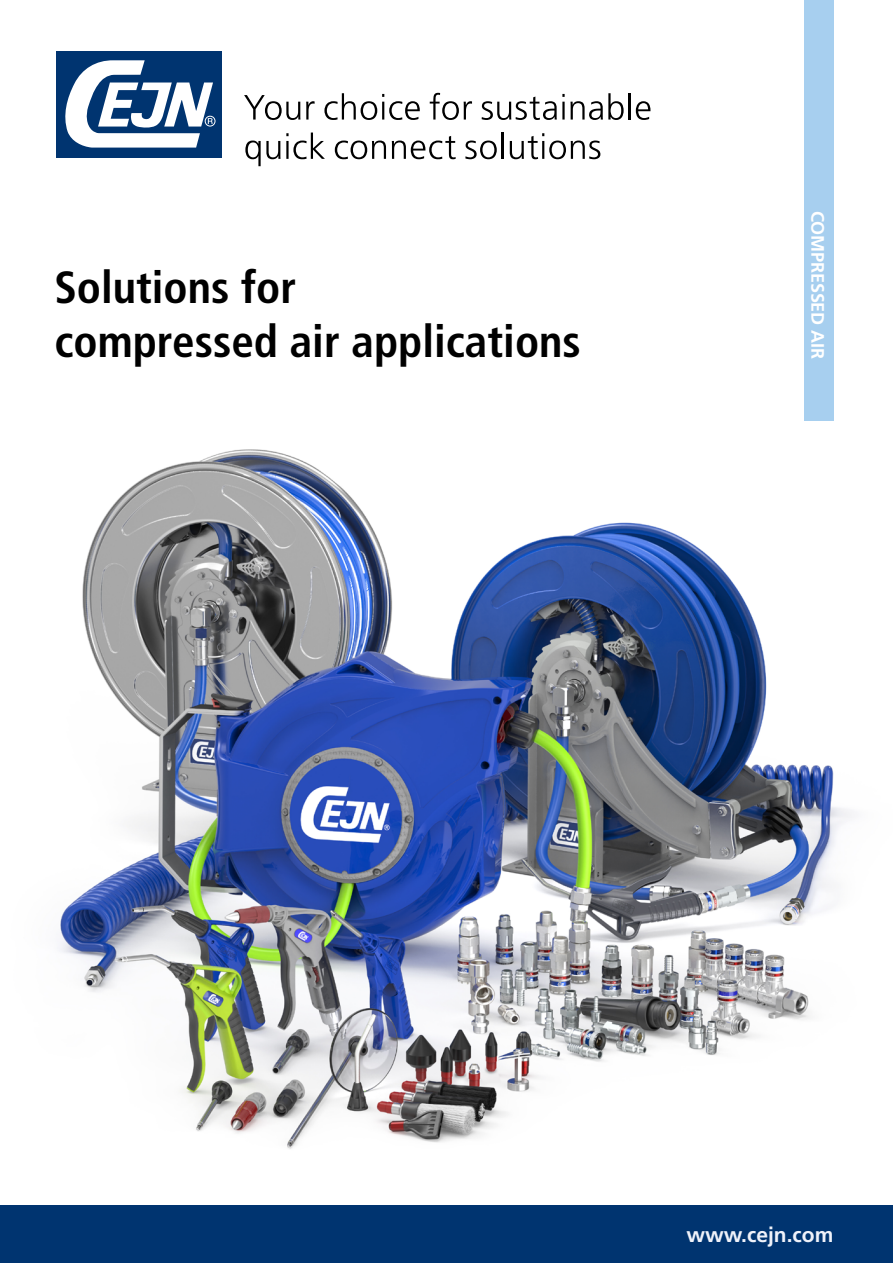
<style>
.page{position:relative;width:893px;height:1263px;background:#fff}
.page>*{position:absolute;margin:0;border:0;box-sizing:border-box;transform-origin:0 0}
.t1{font:700 condensed 45px/54px "Frutiger LT Com";color:#000}
.t2{font:700 21px "Frutiger LT Com";color:#eff2fa}
.t3{font:700 18px "Frutiger LT Com";letter-spacing:-.005em;color:#fff}
</style>
<div class="page">
<img style="left:59px;top:449px;width:793px;height:700px">
<div style="left:0;top:1205px;width:893px;height:58px;background:#003470"></div>
<svg style="left:244px;top:95px;width:56px;height:25px"></svg>
<svg style="left:306px;top:101px;width:9px;height:19px"></svg>
<svg style="left:324px;top:93px;width:96px;height:27px"></svg>
<svg style="left:430px;top:93px;width:42px;height:27px"></svg>
<svg style="left:482px;top:93px;width:142px;height:27px"></svg>
<hr style="left:629px;top:93px;width:2px;height:27px;background:#000">
<svg style="left:636px;top:101px;width:14px;height:19px"></svg>
<svg style="left:245px;top:133px;width:80px;height:33px"></svg>
<svg style="left:335px;top:141px;width:51px;height:18px"></svg>
<svg style="left:392px;top:136px;width:64px;height:23px"></svg>
<svg style="left:465px;top:141px;width:32px;height:18px"></svg>
<hr style="left:502px;top:133px;width:2px;height:26px;background:#000">
<svg style="left:510px;top:133px;width:90px;height:26px"></svg>
<div style="left:55px;top:49px;width:169px;height:110px;background:linear-gradient(to right,#003470,#003470)"></div>
<div style="left:56px;top:51px;width:166px;height:106px;background:#003470"></div>
<svg style="left:65px;top:60px;width:148px;height:88px"></svg>
<div style="left:804px;top:0;width:29px;height:421px;background:#a7cfef"></div>
<p class="t1" style="left:54px;top:260px;width:528px">Solutions for<br>compressed air applications</p>
<p class="t3" style="left:828px;top:211px;width:150px;rotate:90deg">COMPRESSED AIR</p>
<p class="t2" style="left:686px;top:1222px;width:149px">www.cejn.com</p>
</div>
